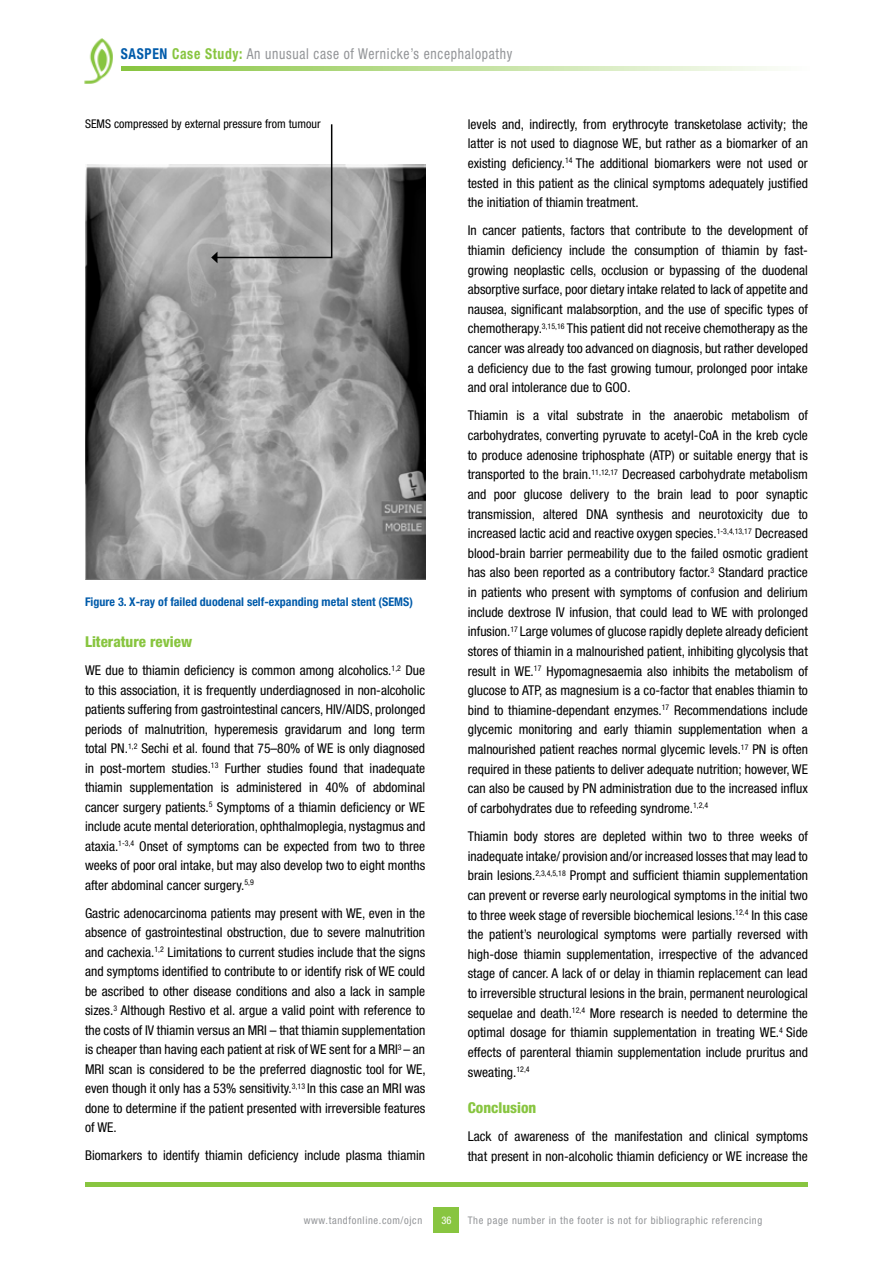
<style>
.page{position:relative;width:893px;height:1263px;background:#fff}
.page>*{position:absolute;margin:0;border:0;box-sizing:border-box;transform-origin:0 0}
.t1{font:condensed 15px "Helvetica Neue LT Std";letter-spacing:.05em;color:#939598;scale:.91 1}
.t2{font:800 condensed 15px "Helvetica Neue LT Std";color:#88c540}
.t3{font:condensed 13.5px/19.6px "Helvetica Neue LT Std";color:#000;text-align:justify}
.t4{font:700 condensed 12px "Helvetica Neue LT Std";color:#005baa}
.t5{font:condensed 12px "Helvetica Neue LT Std";color:#000}
.t6{font:condensed 10.5px "Helvetica Neue LT Std";letter-spacing:.06em;color:#939598}
.t7{font:condensed 10.5px "Helvetica Neue LT Std";color:#fff}
.s1{font-weight:700;color:#005baa}
.s2{font-weight:700;color:#88c540}
</style>
<div class="page">
<div style="left:434px;top:1208px;width:25px;height:25px;background:#88c540"></div>
<div style="left:85px;top:1182px;width:723px;height:5px;background:#88c540"></div>
<svg style="left:121px;top:66px;width:657px;height:4px"></svg>
<img style="left:84px;top:38px;width:29px;height:46px">
<img style="left:85px;top:164px;width:340px;height:415px">
<svg style="left:211px;top:124px;width:122px;height:139px"></svg>
<p class="t1" style="left:121px;top:45px;width:432px"><span class="s1">SASPEN</span> <span class="s2">Case Study:</span> An unusual case of Wernicke’s encephalopathy</p>
<p class="t5" style="left:85px;top:116px;width:237px">SEMS compressed by external pressure from tumour</p>
<p class="t4" style="left:85px;top:594px;width:329px">Figure 3. X-ray of failed duodenal self-expanding metal stent (SEMS)</p>
<p class="t2" style="left:85px;top:633px;width:109px">Literature review</p>
<p class="t3" style="left:85px;top:661px;width:342px">WE due to thiamin deficiency is common among alcoholics.<sup>1,2</sup> Due to this association, it is frequently underdiagnosed in non-alcoholic patients suffering from gastrointestinal cancers, HIV/AIDS, prolonged periods of malnutrition, hyperemesis gravidarum and long term total PN.<sup>1,2</sup> Sechi et al. found that 75–80% of WE is only diagnosed in post-mortem studies.<sup>13</sup> Further studies found that inadequate thiamin supplementation is administered in 40% of abdominal cancer surgery patients.<sup>5</sup> Symptoms of a thiamin deficiency or WE include acute mental deterioration, ophthalmoplegia, nystagmus and ataxia.<sup>1-3,4</sup> Onset of symptoms can be expected from two to three weeks of poor oral intake, but may also develop two to eight months after abdominal cancer surgery.<sup>5,9</sup></p>
<p class="t3" style="left:85px;top:903px;width:342px">Gastric adenocarcinoma patients may present with WE, even in the absence of gastrointestinal obstruction, due to severe malnutrition and cachexia.<sup>1,2</sup> Limitations to current studies include that the signs and symptoms identified to contribute to or identify risk of WE could be ascribed to other disease conditions and also a lack in sample sizes.<sup>3</sup> Although Restivo et al. argue a valid point with reference to the costs of IV thiamin versus an MRI – that thiamin supplementation is cheaper than having each patient at risk of WE sent for a MRI<sup>3</sup> – an MRI scan is considered to be the preferred diagnostic tool for WE, even though it only has a 53% sensitivity.<sup>3,13</sup> In this case an MRI was done to determine if the patient presented with irreversible features of WE.</p>
<p class="t3" style="left:85px;top:1146px;width:342px">Biomarkers to identify thiamin deficiency include plasma thiamin</p>
<p class="t3" style="left:468px;top:114px;width:342px">levels and, indirectly, from erythrocyte transketolase activity; the latter is not used to diagnose WE, but rather as a biomarker of an existing deficiency.<sup>14</sup> The additional biomarkers were not used or tested in this patient as the clinical symptoms adequately justified the initiation of thiamin treatment.</p>
<p class="t3" style="left:468px;top:221px;width:342px">In cancer patients, factors that contribute to the development of thiamin deficiency include the consumption of thiamin by fast&shy;growing neoplastic cells, occlusion or bypassing of the duodenal absorptive surface, poor dietary intake related to lack of appetite and nausea, significant malabsorption, and the use of specific types of chemotherapy.<sup>3,15,16</sup> This patient did not receive chemotherapy as the cancer was already too advanced on diagnosis, but rather developed a deficiency due to the fast growing tumour, prolonged poor intake and oral intolerance due to GOO.</p>
<p class="t3" style="left:468px;top:406px;width:342px">Thiamin is a vital substrate in the anaerobic metabolism of carbohydrates, converting pyruvate to acetyl-CoA in the kreb cycle to produce adenosine triphosphate (ATP) or suitable energy that is transported to the brain.<sup>11,12,17</sup> Decreased carbohydrate metabolism and poor glucose delivery to the brain lead to poor synaptic transmission, altered DNA synthesis and neurotoxicity due to increased lactic acid and reactive oxygen species.<sup>1-3,4,13,17</sup> Decreased blood-brain barrier permeability due to the failed osmotic gradient has also been reported as a contributory factor.<sup>3</sup> Standard practice in patients who present with symptoms of confusion and delirium include dextrose IV infusion, that could lead to WE with prolonged infusion.<sup>17</sup> Large volumes of glucose rapidly deplete already deficient stores of thiamin in a malnourished patient, inhibiting glycolysis that result in WE.<sup>17</sup> Hypomagnesaemia also inhibits the metabolism of glucose to ATP, as magnesium is a co-factor that enables thiamin to bind to thiamine-dependant enzymes.<sup>17</sup> Recommendations include glycemic monitoring and early thiamin supplementation when a malnourished patient reaches normal glycemic levels.<sup>17</sup> PN is often required in these patients to deliver adequate nutrition; however, WE can also be caused by PN administration due to the increased influx of carbohydrates due to refeeding syndrome.<sup>1,2,4</sup></p>
<p class="t3" style="left:468px;top:826px;width:342px">Thiamin body stores are depleted within two to three weeks of inadequate intake/ provision and/or increased losses that may lead to brain lesions.<sup>2,3,4,5,18</sup> Prompt and sufficient thiamin supplementation can prevent or reverse early neurological symptoms in the initial two to three week stage of reversible biochemical lesions.<sup>12,4</sup> In this case the patient’s neurological symptoms were partially reversed with high-dose thiamin supplementation, irrespective of the advanced stage of cancer. A lack of or delay in thiamin replacement can lead to irreversible structural lesions in the brain, permanent neurological sequelae and death.<sup>12,4</sup> More research is needed to determine the optimal dosage for thiamin supplementation in treating WE.<sup>4</sup> Side effects of parenteral thiamin supplementation include pruritus and sweating.<sup>12,4</sup></p>
<p class="t2" style="left:468px;top:1098px;width:70px">Conclusion</p>
<p class="t3" style="left:468px;top:1126px;width:342px">Lack of awareness of the manifestation and clinical symptoms that present in non-alcoholic thiamin deficiency or WE increase the</p>
<p class="t6" style="left:304px;top:1214px;width:120px">www.tandfonline.com/ojcn</p>
<p class="t6" style="left:468px;top:1214px;width:296px">The page number in the footer is not for bibliographic referencing</p>
<p class="t7" style="left:441px;top:1214px;width:12px">36</p>
</div>
